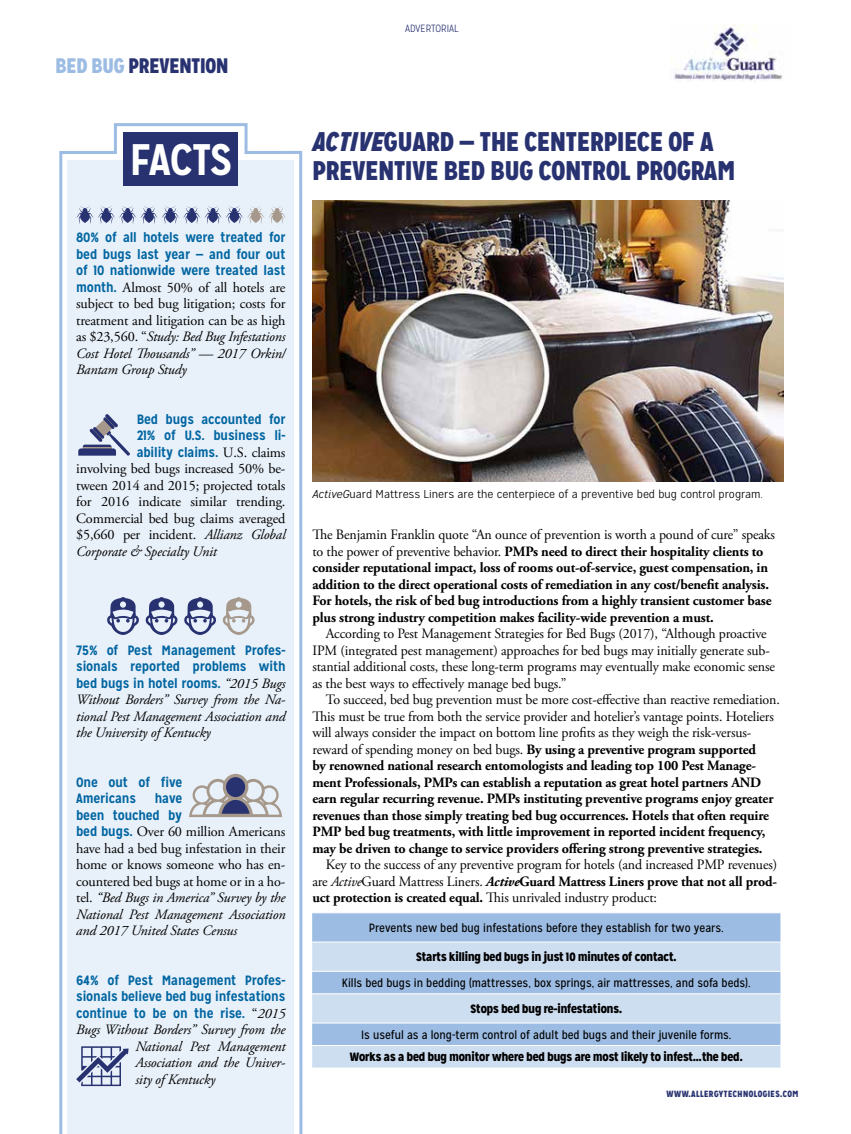
<style>
.page{position:relative;width:851px;height:1134px;background:#fff}
.page>*{position:absolute;margin:0;border:0;box-sizing:border-box;transform-origin:0 0}
.t1{font:700 44.1px "Mission Gothic";letter-spacing:-.025em;color:#fff}
.t2{font:900 27px/28.5px "Mission Gothic";color:#283271}
.t3{font:900 21px "Mission Gothic";letter-spacing:-.005em;color:#283271}
.t4{font:700 14.25px/16.5px "Adobe Garamond Pro";letter-spacing:-.01em;color:#000}
.t5{font:14.25px/16.5px "Adobe Garamond Pro";letter-spacing:-.01em;color:#000;text-align:justify}
.t6{font:italic 14.25px/16.5px "Adobe Garamond Pro";letter-spacing:-.01em;color:#000;text-align:justify}
.t7{font:700 13.5px/16.5px "Mission Gothic";letter-spacing:-.01em;color:#0065a1;text-align:justify}
.t8{font:12px "Mission Gothic";color:#000}
.t9{font:900 12px "Mission Gothic";color:#000}
.t10{font:300 11.55px "Mission Gothic";color:#000;scale:1.11 1}
.t11{font:300 10.5px "Mission Gothic";color:#283271}
.t12{font:900 9px "Mission Gothic";letter-spacing:.05em;color:#283271}
.s1{color:#9cbce3}
.s2{font-family:"Mission Gothic";font-weight:700;font-size:13.5px;color:#0065a1}
.s3{font-style:italic}
.s4{font-family:"Adobe Garamond Pro";font-weight:400;font-size:14.25px;color:#000}
.s5{font-family:"Adobe Garamond Pro";font-weight:400;font-style:italic;font-size:14.25px;color:#000}
.s6{font-weight:400}
.s7{font-weight:700;font-style:italic}
.s8{font-weight:700}
</style>
<div class="page">
<img style="left:670px;top:24px;width:113px;height:57px">
<svg style="left:312px;top:913px;width:468px;height:29px;background:#9ebde3"></svg>
<svg style="left:312px;top:943px;width:468px;height:125px;background:#bdd2ec"></svg>
<hr style="left:312px;top:971px;width:468px;height:1px;background:#fff">
<hr style="left:312px;top:993px;width:468px;height:1px;background:#fff">
<hr style="left:312px;top:1023px;width:468px;height:1px;background:#fff">
<hr style="left:312px;top:1045px;width:468px;height:1px;background:#fff">
<img style="left:312px;top:200px;width:471px;height:282px">
<svg style="left:59px;top:123px;width:244px;height:1011px;background:#d6e1f0"></svg>
<h3 class="t3" style="left:56px;top:52px;width:174px"><span class="s1">BED BUG</span> PREVENTION</h3>
<h1 class="t1" style="left:129px;top:132px;width:104px">FACTS</h1>
<p class="t7" style="left:76px;top:229px;width:211px">80% of all hotels were treated for bed bugs last year — and four out of 10 nationwide were treated last</p>
<p class="t5" style="left:76px;top:279px;width:211px"><span class="s2">month.</span> Almost 50% of all hotels are subject to bed bug litigation; costs for treatment and litigation can be as high as $23,560. “<span class="s3">Study: Bed Bug Infestations Cost Hotel Thousands” — 2017 Orkin/ Bantam Group Study</span></p>
<p class="t7" style="left:137px;top:411px;width:150px">Bed bugs accounted for 21% of U.S. business li&shy;ability claims. <span class="s4">U.S. claims</span></p>
<p class="t5" style="left:76px;top:461px;width:211px">involving bed bugs increased 50% be&shy;tween 2014 and 2015; projected totals for 2016 indicate similar trending.<br>Commercial bed bug claims averaged $5,660 per incident. <span class="s3">Allianz Global Corporate &amp; Specialty Unit</span></p>
<p class="t7" style="left:76px;top:642px;width:211px">75% of Pest Management Profes&shy;sionals reported problems with bed bugs in hotel rooms. <span class="s5">“2015 Bugs</span></p>
<p class="t6" style="left:76px;top:692px;width:211px">Without Borders” Survey from the Na&shy;tional Pest Management Association and the University of Kentucky</p>
<p class="t7" style="left:76px;top:774px;width:108px">One out of five<br>Americans</p>
<p class="t7" style="left:76px;top:790px;width:108px;text-align:right">have<br>been touched by</p>
<p class="t5" style="left:76px;top:824px;width:211px"><span class="s2">bed bugs.</span> Over 60 million Americans have had a bed bug infestation in their home or knows someone who has en&shy;countered bed bugs at home or in a ho&shy;tel. <span class="s3">“Bed Bugs in America” Survey by the National Pest Management Association and 2017 United States Census</span></p>
<p class="t7" style="left:76px;top:972px;width:211px">64% of Pest Management Profes&shy;sionals believe bed bug infestations continue to be on the rise. <span class="s4">“</span><span class="s5">2015</span></p>
<p class="t6" style="left:135px;top:1022px;width:152px;text-indent:-59px">Bugs Without Borders” Survey from the National Pest Management Association and the Univer&shy;sity of Kentucky</p>
<p class="t11" style="left:405px;top:23px;width:55px">ADVERTORIAL</p>
<h2 class="t2" style="left:312px;top:128px;width:424px"><span class="s3">ACTIVE</span>GUARD — THE CENTERPIECE OF A<br>PREVENTIVE BED BUG CONTROL PROGRAM</h2>
<p class="t10" style="left:312px;top:487px;width:407px"><span class="s3">ActiveG</span>uard Mattress Liners are the centerpiece of a preventive bed bug control program.</p>
<p class="t4" style="left:312px;top:527px;width:464px"><span class="s6">The Benjamin Franklin quote “An ounce of prevention is worth a pound of cure” speaks to the power of preventive behavior.</span> PMPs need to direct their hospitality clients to consider reputational impact, loss of rooms out-of-service, guest compensation, in addition to the direct operational costs of remediation in any cost/benefit analysis.<br>For hotels, the risk of bed bug introductions from a highly transient customer base plus strong industry competition makes facility-wide prevention a must.</p>
<p class="t5" style="left:312px;top:626px;width:464px;text-align:left;text-indent:14px">According to Pest Management Strategies for Bed Bugs (2017), “Although proactive IPM (integrated pest management) approaches for bed bugs may initially generate sub&shy;stantial additional costs, these long-term programs may eventually make economic sense as the best ways to effectively manage bed bugs.”</p>
<p class="t4" style="left:312px;top:692px;width:469px;text-indent:14px"><span class="s6">To succeed, bed bug prevention must be more cost-effective than reactive remediation.<br>This must be true from both the service provider and hotelier’s vantage points. Hoteliers will always consider the impact on bottom line profits as they weigh the risk-versus&shy;reward of spending money on bed bugs.</span> By using a preventive program supported<br>by renowned national research entomologists and leading top 100 Pest Manage&shy;ment Professionals, PMPs can establish a reputation as great hotel partners AND earn regular recurring revenue. PMPs instituting preventive programs enjoy greater revenues than those simply treating bed bug occurrences. Hotels that often require PMP bed bug treatments, with little improvement in reported incident frequency, may be driven to change to service providers offering strong preventive strategies.</p>
<p class="t5" style="left:312px;top:857px;width:466px;text-indent:14px">Key to the success of any preventive program for hotels (and increased PMP revenues) are <span class="s3">Active</span>Guard Mattress Liners. <span class="s7">Active</span><span class="s8">Guard Mattress Liners prove that not all prod&shy;uct protection is created equal.</span> This unrivaled industry product:</p>
<p class="t8" style="left:369px;top:921px;width:356px">Prevents new bed bug infestations before they establish for two years.</p>
<p class="t9" style="left:416px;top:949px;width:262px">Starts killing bed bugs in just 10 minutes of contact.</p>
<p class="t8" style="left:342px;top:976px;width:410px">Kills bed bugs in bedding (mattresses, box springs, air mattresses, and sofa beds).</p>
<p class="t9" style="left:470px;top:1001px;width:153px">Stops bed bug re-infestations.</p>
<p class="t8" style="left:361px;top:1027px;width:371px">Is useful as a long-term control of adult bed bugs and their juvenile forms.</p>
<p class="t9" style="left:350px;top:1049px;width:394px">Works as a bed bug monitor where bed bugs are most likely to infest…the bed.</p>
<p class="t12" style="left:666px;top:1088px;width:133px">WWW.ALLERGYTECHNOLOGIES.COM</p>
</div>
